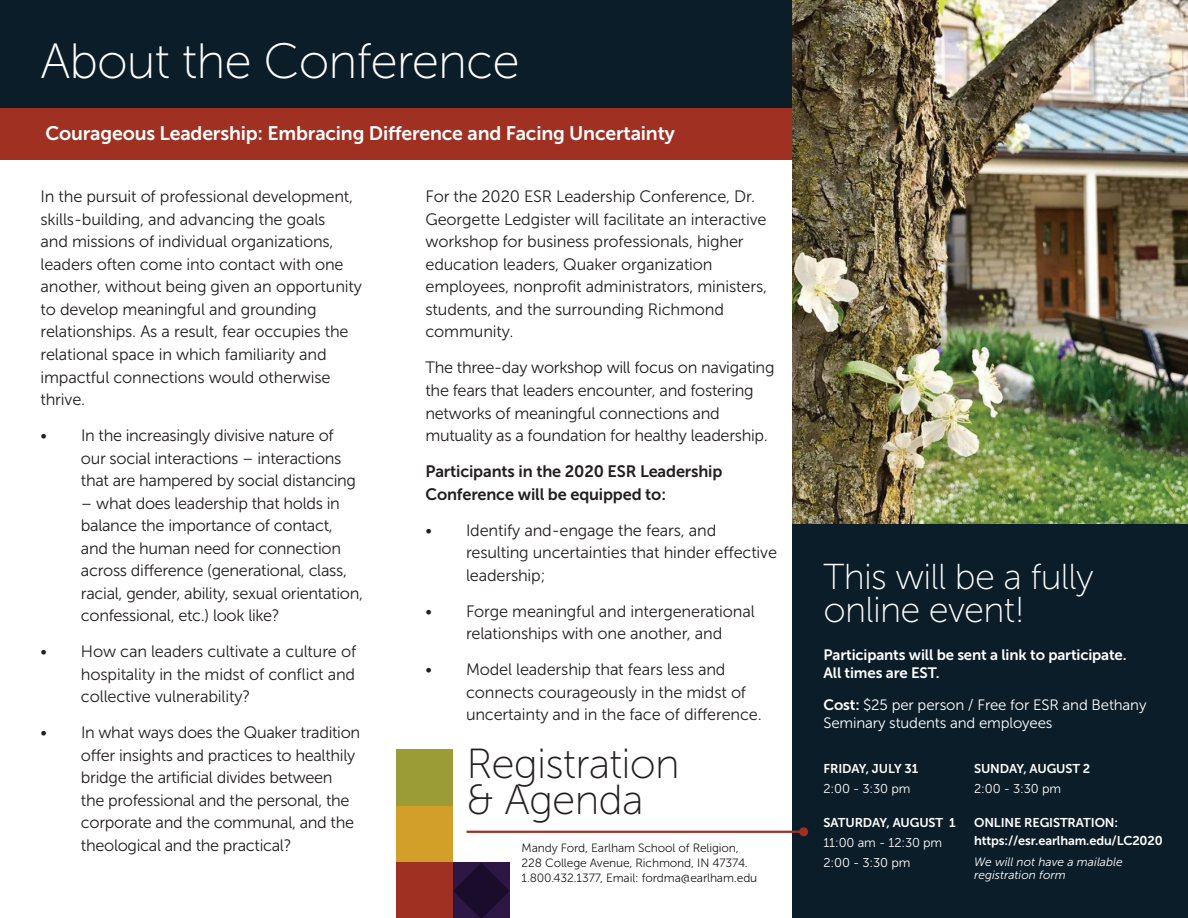
<style>
.page{position:relative;width:1188px;height:918px;background:#fff}
.page>*{position:absolute;margin:0;border:0;box-sizing:border-box;transform-origin:0 0}
.t1{font:49.5px "Museo Sans 100";letter-spacing:-.02em;color:#fff}
.t2{font:42px/36px "Museo Sans 100";letter-spacing:-.02em;color:#231f20}
.t3{font:36px/33px "Museo Sans 100";letter-spacing:-.02em;color:#fff}
.t4{font:19.5px "Museo Sans 700";letter-spacing:-.01em;color:#fff}
.t5{font:16.5px/22.5px "Museo Sans 300";letter-spacing:-.01em;color:#231f20}
.t6{font:16.5px/22.5px "Museo Sans 700";letter-spacing:-.01em;color:#231f20}
.t7{font:15px/18px "Museo Sans 300";letter-spacing:-.01em;color:#fff}
.t8{font:15px/18px "Museo Sans 700";letter-spacing:-.01em;color:#fff}
.t9{font:12.75px/18.8px "Museo Sans 700";letter-spacing:-.01em;color:#fff}
.t10{font:12.75px/20.2px "Museo Sans 300";letter-spacing:-.01em;color:#fff}
.t11{font:12px/15px "Museo Sans 300";letter-spacing:-.01em;color:#231f20}
.t12{font:italic 12px/13.5px "Museo Sans 300";color:#fff}
.s1{font-family:"Museo Sans 700"}
</style>
<div class="page">
<img style="left:792px;top:0;width:396px;height:525px">
<div style="left:792px;top:525px;width:396px;height:393px;background:#0b1d29"></div>
<div style="left:0;top:0;width:792px;height:108px;background:#0b1d29"></div>
<div style="left:0;top:108px;width:792px;height:52px;background:#a03022"></div>
<div style="left:396px;top:806px;width:57px;height:57px;background:#d2a028"></div>
<div style="left:396px;top:749px;width:57px;height:57px;background:#9b9c36"></div>
<div style="left:396px;top:863px;width:57px;height:55px;background:#a03022"></div>
<svg style="left:453px;top:863px;width:57px;height:55px;background:#231137"></svg>
<hr style="left:467px;top:831px;width:337px;height:2px;background:#a03022">
<div style="left:799px;top:827px;width:9px;height:9px;background:#a03022;border-radius:50%"></div>
<h1 class="t1" style="left:40px;top:34px;width:481px">About the Conference</h1>
<p class="t4" style="left:45px;top:122px;width:631px">Courageous Leadership: Embracing Difference and Facing Uncertainty</p>
<p class="t5" style="left:40px;top:186px;width:323px">In the pursuit of professional development, skills-building, and advancing the goals<br>and missions of individual organizations, leaders often come into contact with one another, without being given an opportunity to develop meaningful and grounding relationships. As a result, fear occupies the relational space in which familiarity and impactful connections would otherwise thrive.</p>
<p class="t5" style="left:81px;top:424px;width:277px;text-indent:-40px">• In the increasingly divisive nature of our social interactions – interactions that are hampered by social distancing</p>
<p class="t5" style="left:81px;top:492px;width:284px">– what does leadership that holds in balance the importance of contact, and the human need for connection across difference (generational, class, racial, gender, ability, sexual orientation, confessional, etc.) look like?</p>
<p class="t5" style="left:81px;top:640px;width:277px;text-align:justify;text-indent:-40px">• How can leaders cultivate a culture of hospitality in the midst of conflict and collective vulnerability?</p>
<p class="t5" style="left:81px;top:721px;width:281px;text-indent:-40px">• In what ways does the Quaker tradition offer insights and practices to healthily bridge the artificial divides between<br>the professional and the personal, the corporate and the communal, and the theological and the practical?</p>
<p class="t5" style="left:426px;top:186px;width:343px">For the 2020 ESR Leadership Conference, Dr.<br>Georgette Ledgister will facilitate an interactive workshop for business professionals, higher education leaders, Quaker organization employees, nonprofit administrators, ministers, students, and the surrounding Richmond community.</p>
<p class="t5" style="left:426px;top:357px;width:350px">The three-day workshop will focus on navigating the fears that leaders encounter, and fostering networks of meaningful connections and mutuality as a foundation for healthy leadership.</p>
<p class="t6" style="left:426px;top:460px;width:298px">Participants in the 2020 ESR Leadership<br>Conference will be equipped to:</p>
<p class="t5" style="left:466px;top:519px;width:313px;text-indent:-40px">• Identify and-engage the fears, and resulting uncertainties that hinder effective leadership;</p>
<p class="t5" style="left:426px;top:600px;width:331px;text-align:center">• Forge meaningful and intergenerational relationships with one another, and</p>
<p class="t5" style="left:466px;top:658px;width:297px;text-indent:-40px">• Model leadership that fears less and connects courageously in the midst of uncertainty and in the face of difference.</p>
<h2 class="t2" style="left:467px;top:746px;width:215px">Registration &amp; Agenda</h2>
<p class="t11" style="left:522px;top:841px;width:237px">Mandy Ford, Earlham School of Religion,<br>228 College Avenue, Richmond, IN 47374.<br>1.800.432.1377, Email: fordma@earlham.edu</p>
<h3 class="t3" style="left:824px;top:561px;width:272px">This will be a fully online event!</h3>
<p class="t8" style="left:824px;top:646px;width:305px">Participants will be sent a link to participate.<br>All times are EST.</p>
<p class="t7" style="left:824px;top:696px;width:325px"><span class="s1">Cost:</span> $25 per person / Free for ESR and Bethany<br>Seminary students and employees</p>
<p class="t9" style="left:824px;top:759px;width:96px">FRIDAY, JULY 31</p>
<p class="t10" style="left:824px;top:778px;width:89px">2:00 - 3:30 pm</p>
<p class="t9" style="left:824px;top:813px;width:134px">SATURDAY, AUGUST 1</p>
<p class="t10" style="left:824px;top:832px;width:120px">11:00 am - 12:30 pm<br>2:00 - 3:30 pm</p>
<p class="t9" style="left:974px;top:759px;width:118px">SUNDAY, AUGUST 2</p>
<p class="t10" style="left:974px;top:778px;width:89px">2:00 - 3:30 pm</p>
<p class="t9" style="left:974px;top:813px;width:190px">ONLINE REGISTRATION: https://esr.earlham.edu/LC2020</p>
<p class="t12" style="left:974px;top:855px;width:150px">We will not have a mailable registration form</p>
</div>
